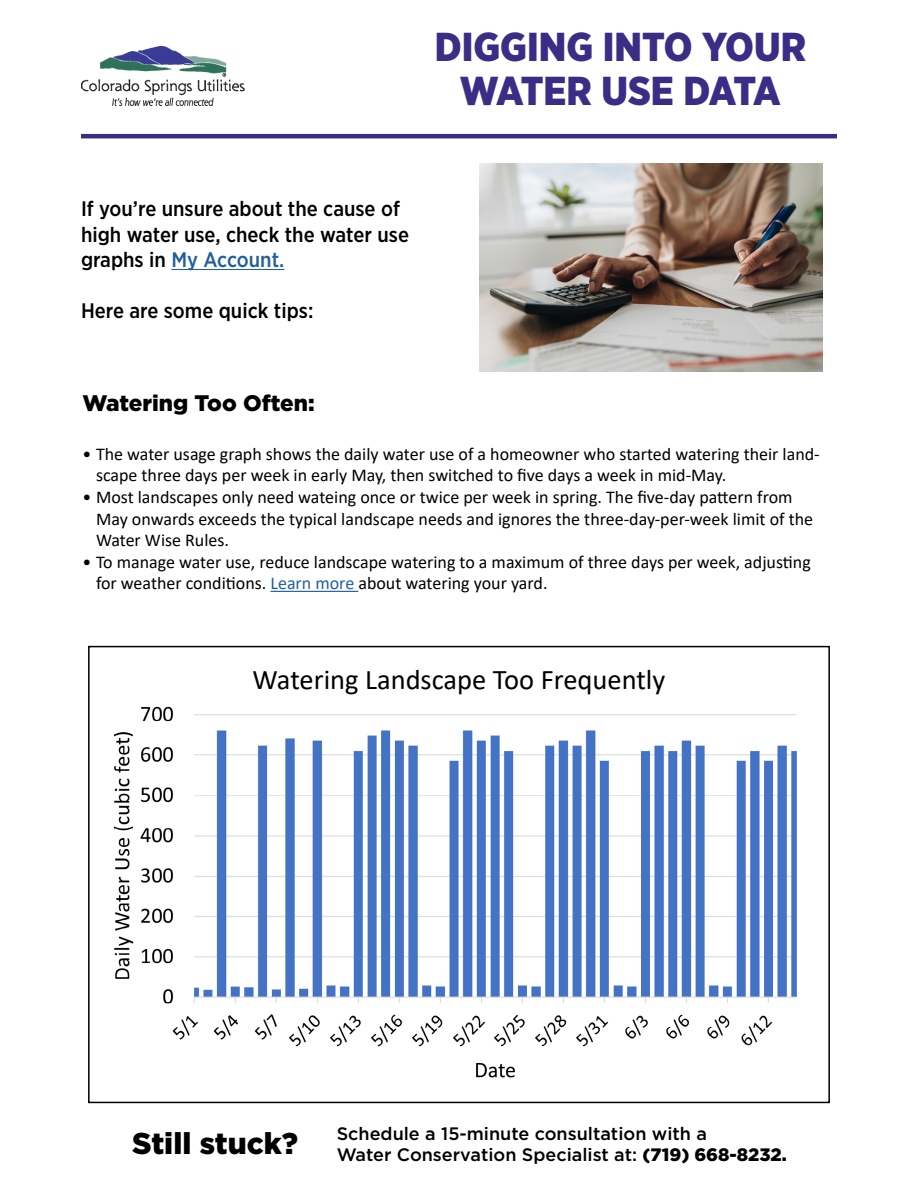
<style>
.page{position:relative;width:918px;height:1188px;background:#fff}
.page>*{position:absolute;margin:0;border:0;box-sizing:border-box;transform-origin:0 0}
.t1{font:900 40.35px/44px "Gotham Narrow";color:#3a2d86;text-align:center}
.t2{font:900 30px "Gotham";color:#000}
.t3{font:28.5px "Calibri";color:#000}
.t4{font:900 22.5px "Gotham";color:#000101}
.t5{font:500 21px/25.5px "Gotham Narrow";color:#000}
.t6{font:18px/21.6px "Calibri";color:#000101}
.t7{font:500 18px/21.6px "Gotham";color:#000}
.s1{color:#215e9e}
.s2{font-weight:900}
</style>
<div class="page">
<hr style="left:81px;top:134px;width:756px;height:4px;background:#3a2d86">
<img style="left:81px;top:46px;width:163px;height:60px">
<img style="left:479px;top:163px;width:344px;height:209px">
<hr style="left:270px;top:591px;width:88px;height:1px;background:#215e9e">
<img style="left:113px;top:706px;width:684px;height:372px">
<div style="left:88px;top:646px;width:742px;height:457px;border:2px solid #000101"></div>
<hr style="left:171px;top:269px;width:113px;height:1px;background:#215e9e">
<h1 class="t1" style="left:435px;top:24px;width:373px">DIGGING INTO YOUR<br>WATER USE DATA</h1>
<p class="t5" style="left:81px;top:196px;width:330px">If you’re unsure about the cause of high water use, check the water use graphs in <span class="s1">My Account.</span></p>
<p class="t5" style="left:81px;top:298px;width:234px">Here are some quick tips:</p>
<p class="t4" style="left:82px;top:388px;width:234px">Watering Too Often:</p>
<p class="t6" style="left:96px;top:442px;width:725px;text-indent:-14px">• The water usage graph shows the daily water use of a homeowner who started watering their land&shy;scape three days per week in early May, then switched to five days a week in mid-May.</p>
<p class="t6" style="left:96px;top:486px;width:719px;text-indent:-14px">• Most landscapes only need wateing once or twice per week in spring. The five-day pattern from<br>May onwards exceeds the typical landscape needs and ignores the three-day-per-week limit of the<br>Water Wise Rules.</p>
<p class="t6" style="left:96px;top:550px;width:716px;text-indent:-14px">• To manage water use, reduce landscape watering to a maximum of three days per week, adjusting for weather conditions. <span class="s1">Learn more</span> about watering your yard.</p>
<h3 class="t3" style="left:253px;top:660px;width:414px">Watering Landscape Too Frequently</h3>
<h2 class="t2" style="left:132px;top:1123px;width:168px">Still stuck?</h2>
<p class="t7" style="left:337px;top:1122px;width:452px">Schedule a 15-minute consultation with a<br>Water Conservation Specialist at: <span class="s2">(719) 668-8232.</span></p>
</div>
